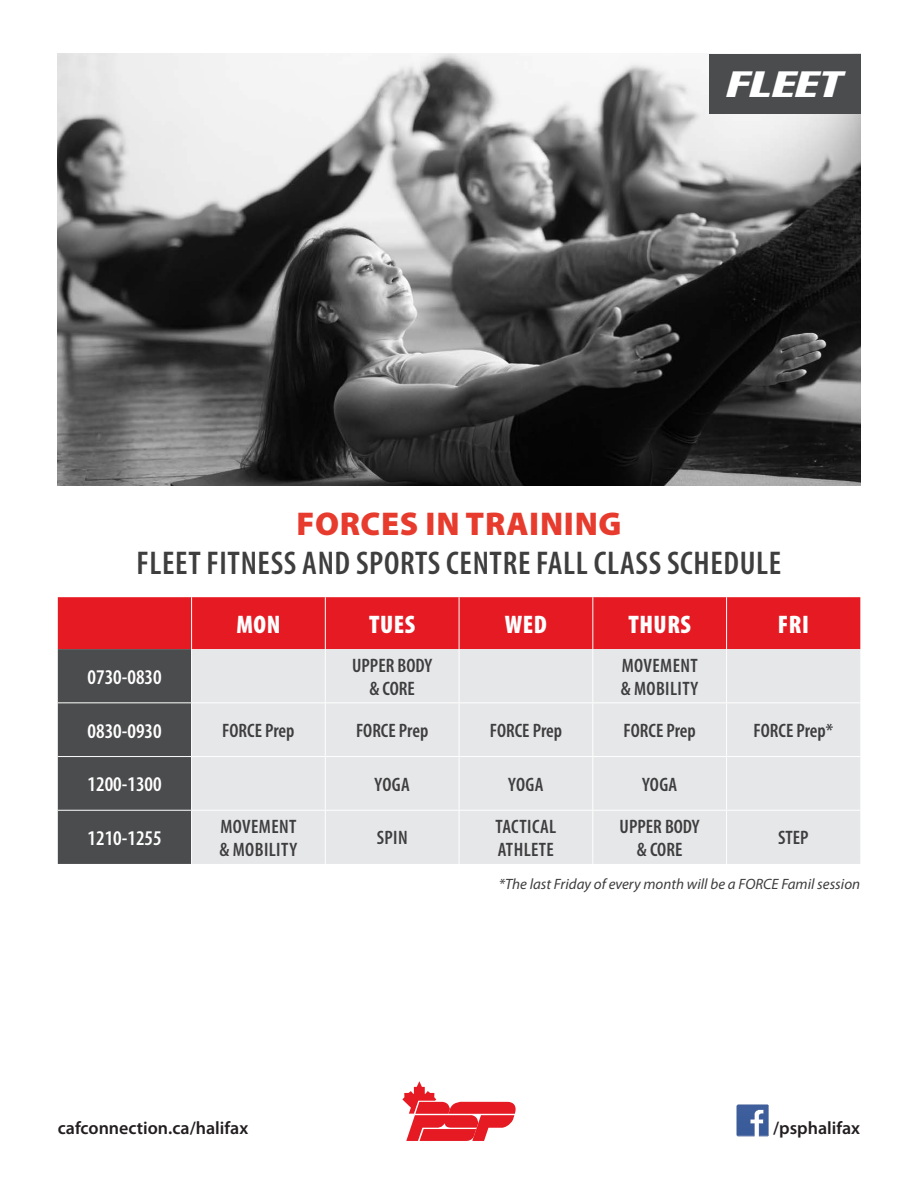
<style>
.page{position:relative;width:918px;height:1188px;background:#fff}
.page>*{position:absolute;margin:0;border:0;box-sizing:border-box;transform-origin:0 0}
.t1{font:italic 700 36.6px "Enter Sansman";color:#fff}
.t2{font:600 condensed 33px "Myriad Pro";letter-spacing:.02em;color:#3e3e3f}
.t3{font:900 33px "Myriad Pro";letter-spacing:.02em;color:#e73b2e}
.t4{font:900 condensed 25.5px "Myriad Pro";letter-spacing:.02em;color:#fff}
.t5{font:600 condensed 21px "Myriad Pro";color:#fff}
.t6{font:600 condensed 19.5px/23.4px "Myriad Pro";color:#3e3e3f;text-align:center}
.t7{font:600 condensed 19.5px/23.4px "Myriad Pro";letter-spacing:.02em;color:#3e3e3f}
.t8{font:600 18px "Myriad Pro";color:#231f20}
.t9{font:italic 15px "Myriad Pro";color:#3e3e3f}
</style>
<div class="page">
<svg style="left:402px;top:1081px;width:114px;height:60px"></svg>
<svg style="left:737px;top:1105px;width:32px;height:31px"></svg>
<img style="left:57px;top:54px;width:804px;height:432px">
<div style="left:709px;top:54px;width:151px;height:59px;background:#4b4c4d"></div>
<svg style="left:58px;top:597px;width:802px;height:267px;background:#a62f34"></svg>
<div style="left:192px;top:649px;width:668px;height:215px;background:#e6e7e9"></div>
<hr style="left:191px;top:649px;width:1px;height:53px;background:#fff">
<hr style="left:191px;top:703px;width:1px;height:53px;background:#fff">
<hr style="left:191px;top:757px;width:1px;height:53px;background:#fff">
<hr style="left:191px;top:811px;width:1px;height:53px;background:#fff">
<hr style="left:325px;top:649px;width:1px;height:53px;background:#fff">
<hr style="left:459px;top:649px;width:1px;height:53px;background:#fff">
<hr style="left:592px;top:649px;width:1px;height:53px;background:#fff">
<hr style="left:726px;top:649px;width:1px;height:53px;background:#fff">
<hr style="left:192px;top:702px;width:133px;height:1px;background:#fff">
<hr style="left:325px;top:702px;width:134px;height:1px;background:#fff">
<hr style="left:325px;top:703px;width:1px;height:53px;background:#fff">
<hr style="left:459px;top:702px;width:134px;height:1px;background:#fff">
<hr style="left:459px;top:703px;width:1px;height:53px;background:#fff">
<hr style="left:593px;top:702px;width:134px;height:1px;background:#fff">
<hr style="left:592px;top:703px;width:1px;height:53px;background:#fff">
<hr style="left:727px;top:702px;width:133px;height:1px;background:#fff">
<hr style="left:726px;top:703px;width:1px;height:53px;background:#fff">
<hr style="left:325px;top:757px;width:1px;height:53px;background:#fff">
<hr style="left:459px;top:757px;width:1px;height:53px;background:#fff">
<hr style="left:592px;top:757px;width:1px;height:53px;background:#fff">
<hr style="left:726px;top:757px;width:1px;height:53px;background:#fff">
<hr style="left:325px;top:811px;width:1px;height:53px;background:#fff">
<hr style="left:459px;top:811px;width:1px;height:53px;background:#fff">
<hr style="left:592px;top:811px;width:1px;height:53px;background:#fff">
<hr style="left:726px;top:811px;width:1px;height:53px;background:#fff">
<hr style="left:58px;top:702px;width:134px;height:1px;background:#fff">
<hr style="left:191px;top:597px;width:1px;height:52px;background:#fff">
<hr style="left:325px;top:597px;width:1px;height:52px;background:#fff">
<hr style="left:459px;top:597px;width:1px;height:52px;background:#fff">
<hr style="left:592px;top:597px;width:1px;height:52px;background:#fff">
<hr style="left:726px;top:597px;width:1px;height:52px;background:#fff">
<hr style="left:58px;top:810px;width:134px;height:1px;background:#fff">
<hr style="left:192px;top:810px;width:133px;height:1px;background:#fff">
<hr style="left:325px;top:810px;width:134px;height:1px;background:#fff">
<hr style="left:459px;top:810px;width:134px;height:1px;background:#fff">
<hr style="left:593px;top:810px;width:134px;height:1px;background:#fff">
<hr style="left:727px;top:810px;width:133px;height:1px;background:#fff">
<hr style="left:58px;top:756px;width:134px;height:1px;background:#fff">
<hr style="left:192px;top:756px;width:133px;height:1px;background:#fff">
<hr style="left:325px;top:756px;width:134px;height:1px;background:#fff">
<hr style="left:459px;top:756px;width:134px;height:1px;background:#fff">
<hr style="left:593px;top:756px;width:134px;height:1px;background:#fff">
<hr style="left:727px;top:756px;width:133px;height:1px;background:#fff">
<h1 class="t1" style="left:728px;top:64px;width:117px">FLEET</h1>
<h2 class="t3" style="left:296px;top:502px;width:327px">FORCES IN TRAINING</h2>
<h2 class="t2" style="left:137px;top:542px;width:646px">FLEET FITNESS AND SPORTS CENTRE FALL CLASS SCHEDULE</h2>
<h3 class="t4" style="left:236px;top:608px;width:45px">MON</h3>
<h3 class="t4" style="left:369px;top:608px;width:48px">TUES</h3>
<h3 class="t4" style="left:505px;top:608px;width:44px">WED</h3>
<h3 class="t4" style="left:628px;top:608px;width:64px">THURS</h3>
<h3 class="t4" style="left:778px;top:608px;width:33px">FRI</h3>
<p class="t5" style="left:88px;top:664px;width:76px">0730-0830</p>
<p class="t6" style="left:352px;top:653px;width:82px">UPPER BODY &amp; CORE</p>
<p class="t7" style="left:621px;top:653px;width:79px">MOVEMENT &amp; MOBILITY</p>
<p class="t5" style="left:88px;top:718px;width:76px">0830-0930</p>
<p class="t6" style="left:222px;top:719px;width:74px">FORCE Prep</p>
<p class="t6" style="left:356px;top:719px;width:74px">FORCE Prep</p>
<p class="t6" style="left:490px;top:719px;width:74px">FORCE Prep</p>
<p class="t6" style="left:624px;top:719px;width:74px">FORCE Prep</p>
<p class="t6" style="left:754px;top:719px;width:81px">FORCE Prep*</p>
<p class="t5" style="left:88px;top:771px;width:76px">1200-1300</p>
<p class="t6" style="left:375px;top:772px;width:37px">YOGA</p>
<p class="t6" style="left:508px;top:772px;width:37px">YOGA</p>
<p class="t6" style="left:642px;top:772px;width:37px">YOGA</p>
<p class="t5" style="left:88px;top:825px;width:76px">1210-1255</p>
<p class="t7" style="left:220px;top:814px;width:79px">MOVEMENT &amp; MOBILITY</p>
<p class="t6" style="left:377px;top:826px;width:32px">SPIN</p>
<p class="t7" style="left:496px;top:814px;width:62px">TACTICAL<br>ATHLETE</p>
<p class="t6" style="left:620px;top:814px;width:82px">UPPER BODY &amp; CORE</p>
<p class="t6" style="left:778px;top:826px;width:32px">STEP</p>
<p class="t9" style="left:499px;top:875px;width:363px">*The last Friday of every month will be a FORCE Famil session</p>
<p class="t8" style="left:58px;top:1117px;width:192px">cafconnection.ca/halifax</p>
<p class="t8" style="left:773px;top:1117px;width:89px">/psphalifax</p>
</div>
